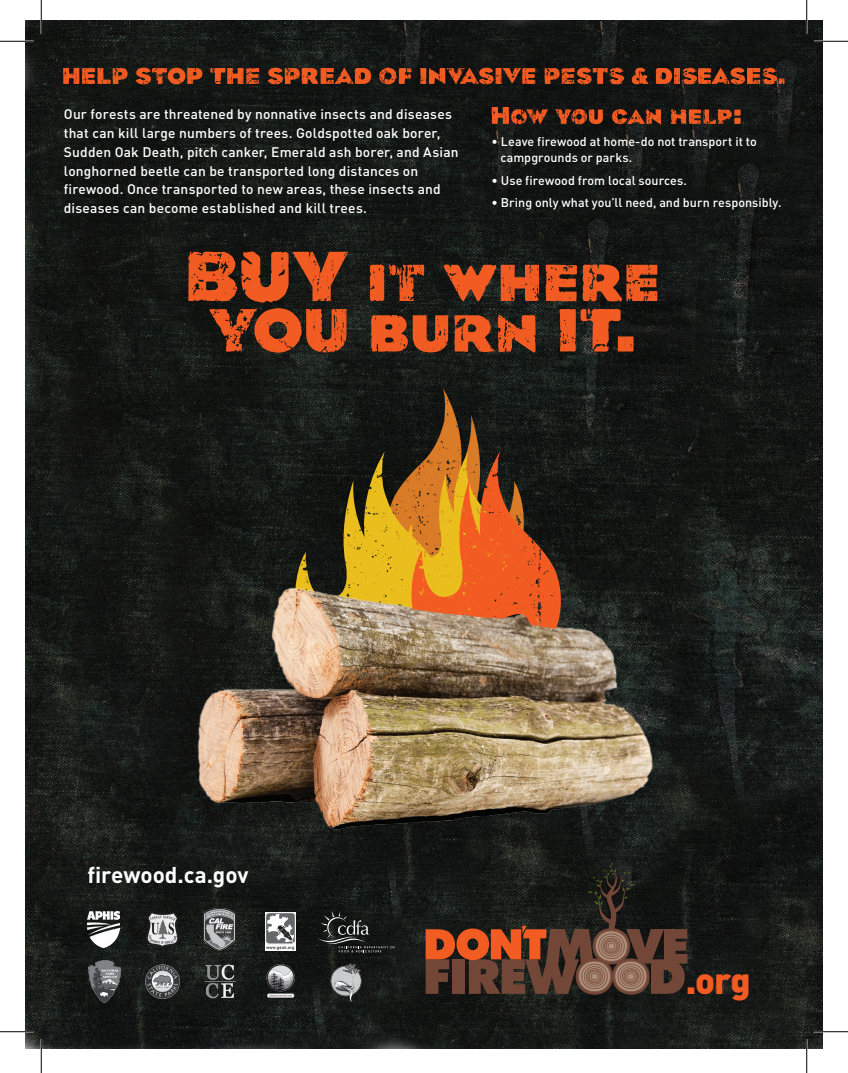
<style>
.page{position:relative;width:848px;height:1073px;background:#fff}
.page>*{position:absolute;margin:0;border:0;box-sizing:border-box;transform-origin:0 0}
.t1{font:900 36.38px "DIN";color:#f25b21}
.t2{font:700 22.5px "DIN";letter-spacing:-.005em;color:#fff}
.t3{font:500 13.75px/18.8px "DIN";letter-spacing:.015em;color:#fff}
.t4{font:500 12.5px/16.2px "DIN";letter-spacing:.005em;color:#fff}
</style>
<div class="page">
<img style="left:25px;top:20px;width:797px;height:1028px">
<svg style="left:209px;top:308px;width:137px;height:44px;background:#943f1d"></svg>
<svg style="left:371px;top:315px;width:77px;height:37px;background:#b84a1e"></svg>
<svg style="left:454px;top:315px;width:81px;height:37px;background:#a9461e"></svg>
<svg style="left:559px;top:308px;width:74px;height:43px;background:#8e3e1e"></svg>
<svg style="left:188px;top:251px;width:160px;height:51px;background:#99401c"></svg>
<svg style="left:370px;top:264px;width:54px;height:37px;background:#883b1c"></svg>
<svg style="left:443px;top:264px;width:96px;height:37px;background:#9a421e"></svg>
<svg style="left:545px;top:264px;width:112px;height:37px;background:#ad451d"></svg>
<svg style="left:63px;top:68px;width:65px;height:16px"></svg>
<svg style="left:136px;top:68px;width:66px;height:16px"></svg>
<svg style="left:210px;top:68px;width:49px;height:16px"></svg>
<svg style="left:268px;top:68px;width:103px;height:16px;background:#9f411c"></svg>
<svg style="left:379px;top:67px;width:32px;height:17px"></svg>
<svg style="left:420px;top:68px;width:115px;height:17px;background:#8a3a1a"></svg>
<svg style="left:544px;top:68px;width:80px;height:17px"></svg>
<svg style="left:631px;top:68px;width:17px;height:16px"></svg>
<svg style="left:656px;top:68px;width:128px;height:17px;background:#933d1c"></svg>
<img style="left:169px;top:552px;width:504px;height:323px">
<svg style="left:294px;top:388px;width:267px;height:290px;background:#845d32"></svg>
<hr style="left:0;top:40px;width:34px;height:2px;background:#fff">
<hr style="left:814px;top:40px;width:34px;height:2px;background:#fff">
<hr style="left:0;top:1030px;width:34px;height:2px;background:#fff">
<hr style="left:814px;top:1030px;width:34px;height:2px;background:#fff">
<hr style="left:40px;top:0;width:2px;height:34px;background:#fff">
<hr style="left:40px;top:1039px;width:2px;height:33px;background:#fff">
<hr style="left:805px;top:0;width:2px;height:34px;background:#fff">
<hr style="left:805px;top:1039px;width:2px;height:33px;background:#fff">
<hr style="left:0;top:41px;width:34px;height:1px;background:#000">
<hr style="left:814px;top:41px;width:34px;height:1px;background:#000">
<hr style="left:0;top:1031px;width:34px;height:1px;background:#000">
<hr style="left:814px;top:1031px;width:34px;height:1px;background:#000">
<hr style="left:41px;top:0;width:1px;height:34px;background:#000">
<hr style="left:41px;top:1039px;width:1px;height:33px;background:#000">
<hr style="left:806px;top:0;width:1px;height:34px;background:#000">
<hr style="left:806px;top:1039px;width:1px;height:33px;background:#000">
<svg style="left:491px;top:107px;width:57px;height:17px"></svg>
<svg style="left:555px;top:109px;width:48px;height:15px"></svg>
<svg style="left:612px;top:109px;width:49px;height:15px"></svg>
<svg style="left:671px;top:109px;width:69px;height:15px"></svg>
<img style="left:87px;top:912px;width:32px;height:35px">
<img style="left:146px;top:911px;width:33px;height:36px">
<img style="left:203px;top:908px;width:33px;height:43px">
<svg style="left:317px;top:911px;width:78px;height:41px;background:#282b29"></svg>
<img style="left:87px;top:959px;width:34px;height:44px">
<img style="left:146px;top:964px;width:34px;height:34px">
<img style="left:202px;top:963px;width:34px;height:36px">
<img style="left:265px;top:963px;width:30px;height:37px">
<img style="left:330px;top:963px;width:31px;height:38px">
<img style="left:265px;top:912px;width:30px;height:38px">
<div style="left:612px;top:958px;width:37px;height:36px;background:#734738;border-radius:50%"></div>
<svg style="left:425px;top:862px;width:262px;height:131px;background:#432d22"></svg>
<svg style="left:592px;top:928px;width:38px;height:36px"></svg>
<svg style="left:595px;top:930px;width:32px;height:31px"></svg>
<div style="left:595px;top:930px;width:32px;height:31px;border:1px solid #815844;border-radius:50%"></div>
<svg style="left:598px;top:934px;width:26px;height:24px"></svg>
<div style="left:598px;top:933px;width:26px;height:25px;border:1px solid #815844;border-radius:50%"></div>
<svg style="left:601px;top:936px;width:20px;height:20px"></svg>
<div style="left:601px;top:936px;width:20px;height:20px;border:1px solid #815844;border-radius:50%"></div>
<svg style="left:603px;top:938px;width:16px;height:16px"></svg>
<div style="left:603px;top:938px;width:16px;height:16px;border:1px solid #815844;border-radius:50%"></div>
<div style="left:604px;top:939px;width:14px;height:13px;border:1px solid #815844;border-radius:50%"></div>
<svg style="left:606px;top:941px;width:11px;height:10px"></svg>
<div style="left:605px;top:940px;width:12px;height:11px;border:1px solid #815844;border-radius:50%"></div>
<div style="left:608px;top:942px;width:7px;height:7px;background:#ae907f;border-radius:50%"></div>
<div style="left:607px;top:942px;width:8px;height:7px;border:1px solid #815844;border-radius:50%"></div>
<svg style="left:575px;top:958px;width:38px;height:36px"></svg>
<svg style="left:578px;top:961px;width:32px;height:30px"></svg>
<div style="left:578px;top:961px;width:32px;height:30px;border:1px solid #815844;border-radius:50%"></div>
<svg style="left:581px;top:964px;width:26px;height:24px"></svg>
<div style="left:581px;top:964px;width:26px;height:24px;border:1px solid #815844;border-radius:50%"></div>
<svg style="left:584px;top:966px;width:20px;height:20px"></svg>
<div style="left:584px;top:966px;width:21px;height:20px;border:1px solid #815844;border-radius:50%"></div>
<div style="left:586px;top:968px;width:16px;height:16px;background:#8e6855;border-radius:50%"></div>
<div style="left:586px;top:968px;width:17px;height:16px;border:1px solid #815844;border-radius:50%"></div>
<div style="left:587px;top:969px;width:14px;height:14px;border:1px solid #815844;border-radius:50%"></div>
<div style="left:589px;top:971px;width:11px;height:10px;border:1px solid #815844;border-radius:50%"></div>
<div style="left:591px;top:973px;width:7px;height:6px;background:#ae907f;border-radius:50%"></div>
<div style="left:591px;top:973px;width:7px;height:7px;border:1px solid #815844;border-radius:50%"></div>
<p class="t3" style="left:64px;top:105px;width:396px">Our forests are threatened by nonnative insects and diseases that can kill large numbers of trees. Goldspotted oak borer, Sudden Oak Death, pitch canker, Emerald ash borer, and Asian longhorned beetle can be transported long distances on firewood. Once transported to new areas, these insects and diseases can become established and kill trees.</p>
<p class="t4" style="left:500px;top:133px;width:258px;text-indent:-9px">• Leave firewood at home-do not transport it to campgrounds or parks.</p>
<p class="t4" style="left:491px;top:172px;width:197px">• Use firewood from local sources.</p>
<p class="t4" style="left:491px;top:194px;width:291px">• Bring only what you’ll need, and burn responsibly.</p>
<h2 class="t2" style="left:87px;top:860px;width:163px">firewood.ca.gov</h2>
<h1 class="t1" style="left:685px;top:956px;width:66px">.org</h1>
</div>
